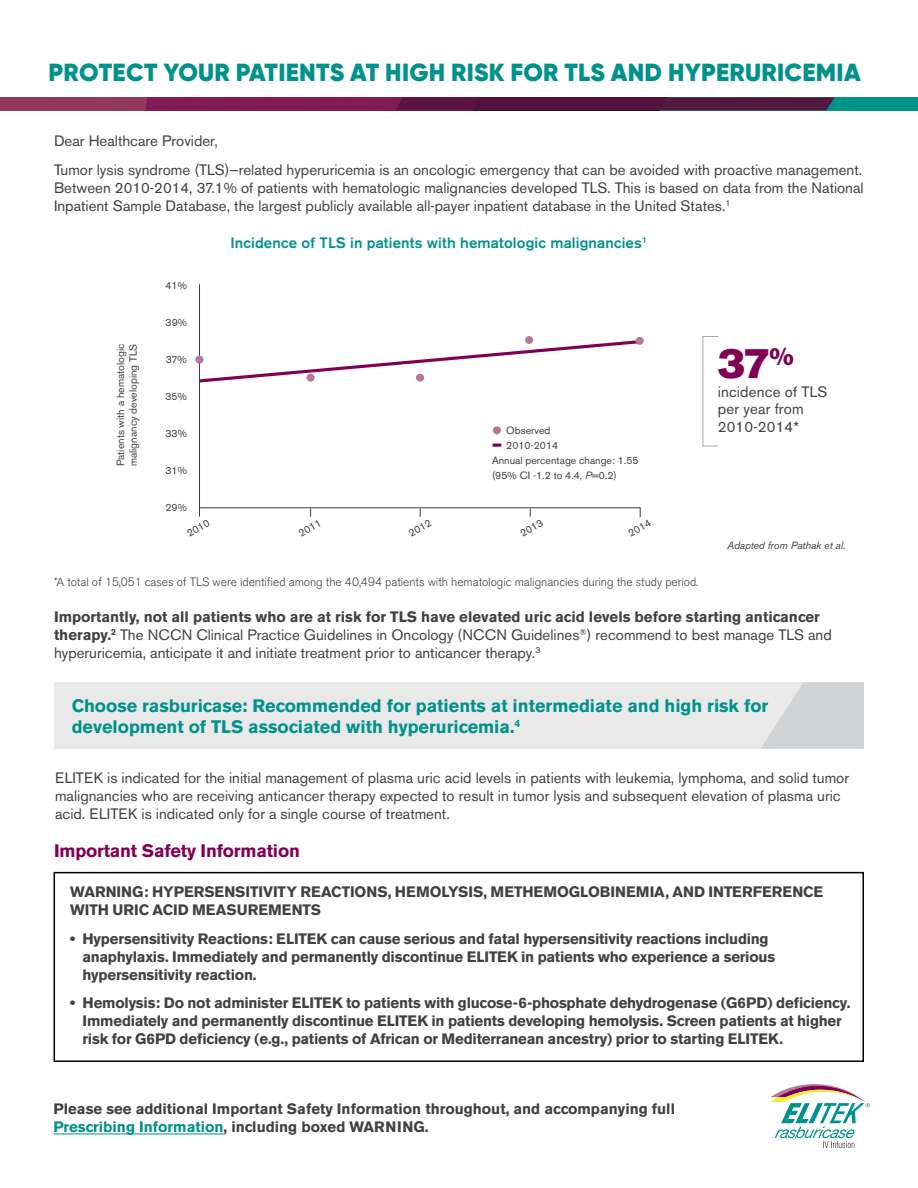
<style>
.page{position:relative;width:918px;height:1188px;background:#fff}
.page>*{position:absolute;margin:0;border:0;box-sizing:border-box;transform-origin:0 0}
.t1{font:41.85px "Akzidenz Grotesk BE Super";color:#820053}
.t2{font:900 24.75px "Gilroy";letter-spacing:.01em;color:#00928a}
.t3{font:700 18px/21px "Akzidenz Grotesk BE";color:#00928a}
.t4{font:700 18px "Akzidenz Grotesk BE";letter-spacing:-.01em;color:#820053}
.t5{font:15px/18px "Akzidenz Grotesk BE";color:#414042}
.t6{font:700 15px/18px "Akzidenz Grotesk BE";letter-spacing:-.01em;color:#414042}
.t7{font:500 15px "Akzidenz Grotesk BE";letter-spacing:.01em;color:#00928a}
.t8{font:300 12px "Akzidenz Grotesk BE";letter-spacing:-.005em;color:#414042}
.t9{font:10.5px/12.6px "Akzidenz Grotesk BE";color:#414042}
.t10{font:italic 10.5px "Akzidenz Grotesk BE";letter-spacing:-.005em;color:#414042}
.s1{font-style:italic}
.s2{font-weight:700}
.s3{color:#00928a}
</style>
<div class="page">
<svg style="left:770px;top:1084px;width:100px;height:64px"></svg>
<div style="left:54px;top:682px;width:810px;height:67px;background:#e9e9ea"></div>
<svg style="left:761px;top:682px;width:103px;height:67px"></svg>
<svg style="left:199px;top:284px;width:442px;height:225px"></svg>
<div style="left:195px;top:356px;width:8px;height:8px;background:#b6779a;border-radius:50%"></div>
<div style="left:307px;top:374px;width:8px;height:8px;background:#b6779a;border-radius:50%"></div>
<div style="left:416px;top:374px;width:8px;height:8px;background:#b6779a;border-radius:50%"></div>
<div style="left:525px;top:336px;width:8px;height:8px;background:#b6779a;border-radius:50%"></div>
<div style="left:636px;top:337px;width:8px;height:8px;background:#b6779a;border-radius:50%"></div>
<svg style="left:493px;top:444px;width:8px;height:3px"></svg>
<div style="left:493px;top:426px;width:8px;height:8px;background:#b6779a;border-radius:50%"></div>
<div style="left:703px;top:336px;width:15px;height:110px;border:1px solid #a7a9ac"></div>
<div style="left:54px;top:872px;width:810px;height:190px;border:2px solid #000"></div>
<hr style="left:54px;top:1134px;width:170px;height:1px;background:#00928a">
<svg style="left:0;top:97px;width:918px;height:13px;background:#612851"></svg>
<h2 class="t2" style="left:49px;top:57px;width:813px">PROTECT YOUR PATIENTS AT HIGH RISK FOR TLS AND HYPERURICEMIA</h2>
<p class="t5" style="left:54px;top:126px;width:810px;line-height:28.8px">Dear Healthcare Provider,<br>Tumor lysis syndrome (TLS)—related hyperuricemia is an oncologic emergency that can be avoided with proactive management.</p>
<p class="t5" style="left:54px;top:178px;width:811px">Between 2010-2014, 37.1% of patients with hematologic malignancies developed TLS. This is based on data from the National<br>Inpatient Sample Database, the largest publicly available all-payer inpatient database in the United States.<sup>1</sup></p>
<p class="t9" style="left:114px;top:466px;width:124px;rotate:-90deg">Patients with a hematologic malignancy developing TLS</p>
<p class="t9" style="left:165px;top:279px;width:23px">41%</p>
<p class="t9" style="left:165px;top:316px;width:23px">39%</p>
<p class="t9" style="left:166px;top:353px;width:23px">37%</p>
<p class="t9" style="left:165px;top:390px;width:23px">35%</p>
<p class="t9" style="left:165px;top:427px;width:23px">33%</p>
<p class="t9" style="left:165px;top:464px;width:23px">31%</p>
<p class="t9" style="left:165px;top:501px;width:23px">29%</p>
<p class="t7" style="left:230px;top:234px;width:418px">Incidence of TLS in patients with hematologic malignancies<sup>1</sup></p>
<p class="t9" style="left:506px;top:424px;width:46px">Observed</p>
<p class="t9" style="left:506px;top:439px;width:54px">2010-2014</p>
<p class="t9" style="left:492px;top:454px;width:148px">Annual percentage change: 1.55</p>
<p class="t9" style="left:492px;top:469px;width:126px">(95% CI -1.2 to 4.4, <span class="s1">P</span>=0.2)</p>
<p class="t9" style="left:184px;top:529px;width:26px;rotate:-30deg">2010</p>
<p class="t9" style="left:296px;top:529px;width:26px;rotate:-30deg">2011</p>
<p class="t9" style="left:406px;top:529px;width:26px;rotate:-30deg">2012</p>
<p class="t9" style="left:518px;top:529px;width:26px;rotate:-30deg">2013</p>
<p class="t9" style="left:626px;top:529px;width:26px;rotate:-30deg">2014</p>
<p class="t8" style="left:54px;top:575px;width:646px">*A total of 15,051 cases of TLS were identified among the 40,494 patients with hematologic malignancies during the study period.</p>
<h1 class="t1" style="left:718px;top:339px;width:77px">37<sup>%</sup></h1>
<p class="t5" style="left:718px;top:384px;width:111px;line-height:16.5px">incidence of TLS per year from</p>
<p class="t5" style="left:718px;top:418px;width:83px">2010-2014*</p>
<p class="t10" style="left:727px;top:539px;width:120px">Adapted from Pathak et al.</p>
<p class="t5" style="left:54px;top:608px;width:779px"><span class="s2">Importantly, not all patients who are at risk for TLS have elevated uric acid levels before starting anticancer therapy.</span><sup>2</sup> The NCCN Clinical Practice Guidelines in Oncology (NCCN Guidelines<sup>®</sup>) recommend to best manage TLS and hyperuricemia, anticipate it and initiate treatment prior to anticancer therapy.<sup>3</sup></p>
<p class="t3" style="left:72px;top:695px;width:698px">Choose rasburicase: Recommended for patients at intermediate and high risk for development of TLS associated with hyperuricemia.<sup>4</sup></p>
<p class="t5" style="left:55px;top:769px;width:796px">ELITEK is indicated for the initial management of plasma uric acid levels in patients with leukemia, lymphoma, and solid tumor malignancies who are receiving anticancer therapy expected to result in tumor lysis and subsequent elevation of plasma uric acid. ELITEK is indicated only for a single course of treatment.</p>
<p class="t4" style="left:54px;top:840px;width:248px">Important Safety Information</p>
<p class="t6" style="left:70px;top:883px;width:754px">WARNING: HYPERSENSITIVITY REACTIONS, HEMOLYSIS, METHEMOGLOBINEMIA, AND INTERFERENCE<br>WITH URIC ACID MEASUREMENTS</p>
<p class="t6" style="left:83px;top:930px;width:694px;text-indent:-12px">• Hypersensitivity Reactions: ELITEK can cause serious and fatal hypersensitivity reactions including anaphylaxis. Immediately and permanently discontinue ELITEK in patients who experience a serious hypersensitivity reaction.</p>
<p class="t6" style="left:83px;top:994px;width:769px;text-indent:-12px">• Hemolysis: Do not administer ELITEK to patients with glucose-6-phosphate dehydrogenase (G6PD) deficiency.<br>Immediately and permanently discontinue ELITEK in patients developing hemolysis. Screen patients at higher risk for G6PD deficiency (e.g., patients of African or Mediterranean ancestry) prior to starting ELITEK.</p>
<p class="t6" style="left:54px;top:1100px;width:623px">Please see additional Important Safety Information throughout, and accompanying full<br><span class="s3">Prescribing Information</span>, including boxed WARNING.</p>
</div>
